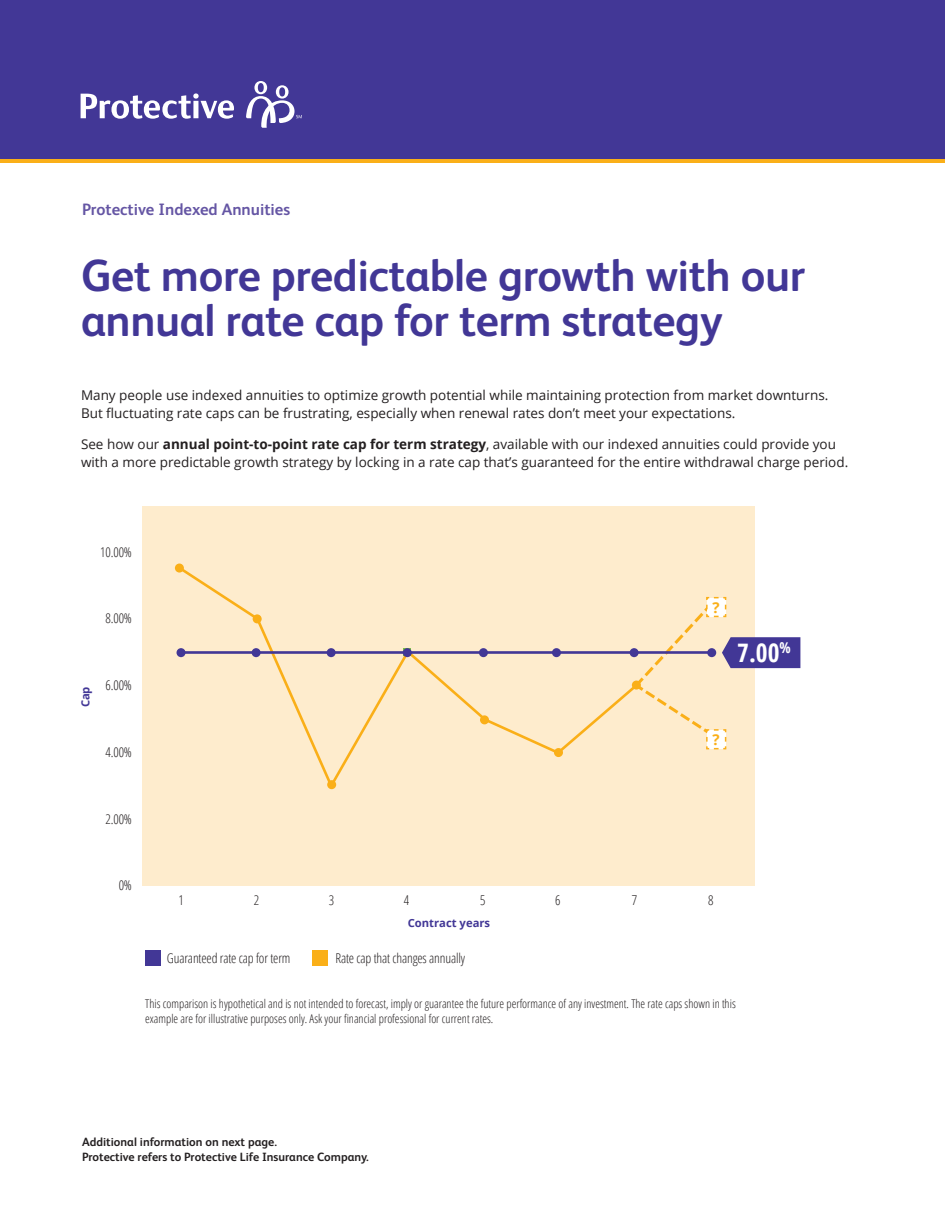
<style>
.page{position:relative;width:945px;height:1215px;background:#fff}
.page>*{position:absolute;margin:0;border:0;box-sizing:border-box;transform-origin:0 0}
.Front_Headline{font:700 45px/45px "FS Albert Pro";letter-spacing:-.01em;color:#423796}
.Disclosures{font:700 25.5px "Open Sans Condensed";color:#fff}
.Product_Listing{font:700 16.5px "FS Albert Pro";color:#6556a4}
.Body_Text_Copy{font:700 15px "Open Sans";color:#faaf18}
.Body_Copy{font:13.5px/18px "Open Sans";color:#231f20}
.Key_Labels{font:300 13.5px "Open Sans Condensed";letter-spacing:-.01em;color:#231f20}
.Y_Axis{font:300 13.5px "Open Sans Condensed";letter-spacing:-.01em;color:#231f20}
.X_axis{font:300 13.5px "Open Sans Condensed";color:#231f20}
.Disclosures-2{font:300 12px/15px "Open Sans Condensed";color:#231f20}
.state_disclosure_-_c{font:700 12px "FS Albert Pro";color:#231f20}
.Axis_Labels{font:700 11.25px "Open Sans";color:#423796}
.s1{font-weight:700}
</style>
<div class="page">
<div style="left:0;top:156px;width:945px;height:6px;background:#faaf18"></div>
<div style="left:0;top:0;width:945px;height:159px;background:#423796"></div>
<svg style="left:246px;top:81px;width:56px;height:47px"></svg>
<svg style="left:81px;top:93px;width:153px;height:26px"></svg>
<div style="left:142px;top:506px;width:613px;height:379px;background:#feeccd"></div>
<svg style="left:176px;top:564px;width:455px;height:226px"></svg>
<div style="left:175px;top:564px;width:9px;height:9px;background:#faaf18;border-radius:50%"></div>
<div style="left:253px;top:614px;width:9px;height:9px;background:#faaf18;border-radius:50%"></div>
<div style="left:327px;top:780px;width:9px;height:9px;background:#faaf18;border-radius:50%"></div>
<div style="left:480px;top:715px;width:9px;height:9px;background:#faaf18;border-radius:50%"></div>
<div style="left:554px;top:748px;width:9px;height:9px;background:#faaf18;border-radius:50%"></div>
<div style="left:177px;top:648px;width:9px;height:9px;background:#423796;border-radius:50%"></div>
<div style="left:252px;top:648px;width:9px;height:9px;background:#423796;border-radius:50%"></div>
<div style="left:327px;top:648px;width:9px;height:9px;background:#423796;border-radius:50%"></div>
<div style="left:403px;top:648px;width:9px;height:9px;background:#423796;border-radius:50%"></div>
<div style="left:479px;top:648px;width:9px;height:9px;background:#423796;border-radius:50%"></div>
<div style="left:552px;top:648px;width:9px;height:9px;background:#423796;border-radius:50%"></div>
<div style="left:630px;top:648px;width:9px;height:9px;background:#5b4f9d;border-radius:50%"></div>
<div style="left:145px;top:951px;width:16px;height:15px;background:#423796"></div>
<div style="left:313px;top:951px;width:15px;height:15px;background:#faaf18"></div>
<hr style="left:184px;top:651px;width:529px;height:3px;background:#423796">
<svg style="left:631px;top:596px;width:169px;height:154px"></svg>
<p class="Product_Listing" style="left:82px;top:198px;width:210px">Protective Indexed Annuities</p>
<p class="Front_Headline" style="left:81px;top:251px;width:726px">Get more predictable growth with our annual rate cap for term strategy</p>
<p class="Body_Copy" style="left:81px;top:385px;width:749px">Many people use indexed annuities to optimize growth potential while maintaining protection from market downturns.<br>But fluctuating rate caps can be frustrating, especially when renewal rates don’t meet your expectations.</p>
<p class="Body_Copy" style="left:81px;top:435px;width:769px">See how our <span class="s1">annual point-to-point rate cap for term strategy</span>, available with our indexed annuities could provide you with a more predictable growth strategy by locking in a rate cap that’s guaranteed for the entire withdrawal charge period.</p>
<p class="Y_Axis" style="left:100px;top:543px;width:33px">10.00%</p>
<p class="Y_Axis" style="left:105px;top:609px;width:28px">8.00%</p>
<p class="Axis_Labels" style="left:78px;top:707px;width:23px;rotate:-90deg">Cap</p>
<p class="Y_Axis" style="left:105px;top:676px;width:28px">6.00%</p>
<p class="Y_Axis" style="left:105px;top:743px;width:28px">4.00%</p>
<p class="Body_Text_Copy" style="left:713px;top:597px;width:9px">?</p>
<p class="Disclosures" style="left:737px;top:635px;width:55px">7.00<sup>%</sup></p>
<p class="Body_Text_Copy" style="left:713px;top:729px;width:9px">?</p>
<p class="Y_Axis" style="left:105px;top:810px;width:28px">2.00%</p>
<p class="Y_Axis" style="left:119px;top:876px;width:15px">0%</p>
<p class="X_axis" style="left:178px;top:891px;width:7px">1</p>
<p class="X_axis" style="left:254px;top:891px;width:7px">2</p>
<p class="X_axis" style="left:329px;top:891px;width:7px">3</p>
<p class="X_axis" style="left:404px;top:891px;width:7px">4</p>
<p class="X_axis" style="left:480px;top:891px;width:7px">5</p>
<p class="X_axis" style="left:555px;top:891px;width:7px">6</p>
<p class="X_axis" style="left:632px;top:891px;width:7px">7</p>
<p class="X_axis" style="left:708px;top:891px;width:7px">8</p>
<p class="Axis_Labels" style="left:408px;top:915px;width:84px">Contract years</p>
<p class="Key_Labels" style="left:167px;top:949px;width:125px">Guaranteed rate cap for term</p>
<p class="Key_Labels" style="left:336px;top:949px;width:131px">Rate cap that changes annually</p>
<p class="Disclosures-2" style="left:145px;top:996px;width:592px">This comparison is hypothetical and is not intended to forecast, imply or guarantee the future performance of any investment. The rate caps shown in this example are for illustrative purposes only. Ask your financial professional for current rates.</p>
<p class="state_disclosure_-_c" style="left:82px;top:1134px;width:196px">Additional information on next page.</p>
<p class="state_disclosure_-_c" style="left:82px;top:1148px;width:288px">Protective refers to Protective Life Insurance Company.</p>
</div>
